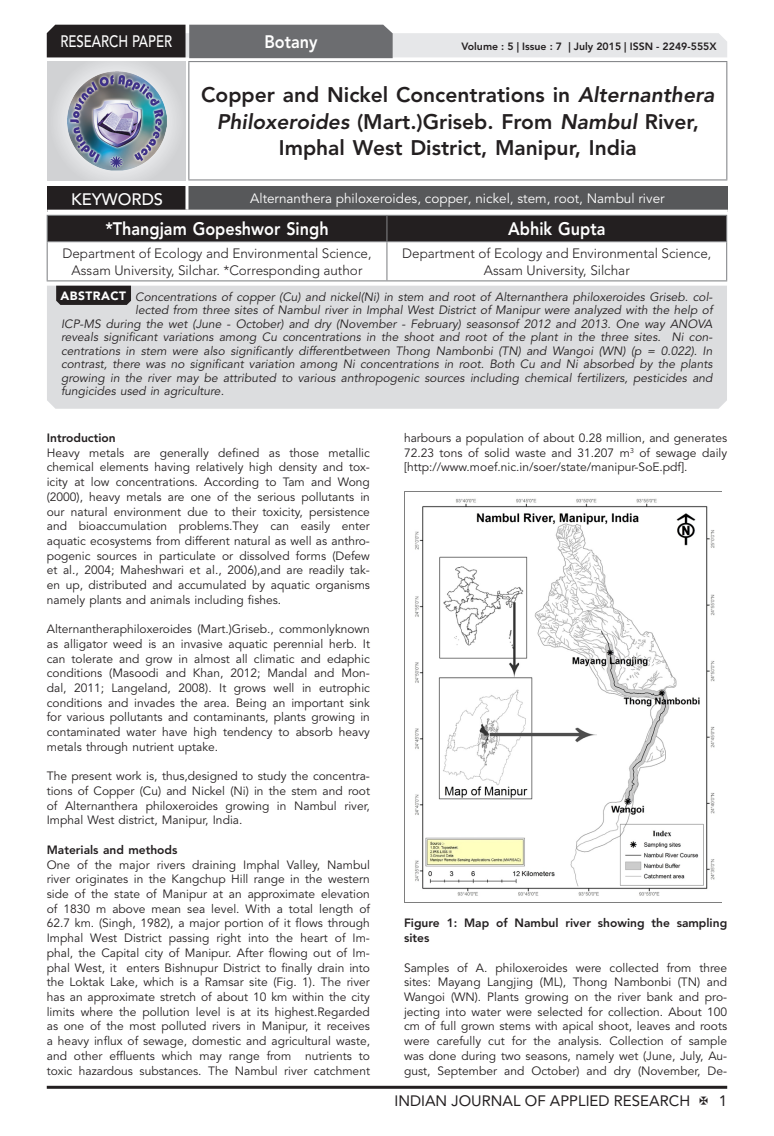
<style>
.page{position:relative;width:774px;height:1136px;background:#fff}
.page>*{position:absolute;margin:0;border:0;box-sizing:border-box;transform-origin:0 0}
.IJAR_Articles_Head{font:800 21px/26.2px "Avenir LT Std";color:#231f20;text-align:center}
.IJAR_Author_Name{font:800 18px "Avenir LT Std";color:#fff;scale:.9 1}
.IJAR_Address{font:500 16.5px "Avenir LT Std";color:#fff;scale:.8 1}
.IJAR_Address-2{font:500 16.5px "Avenir LT Std";color:#fff}
.t1{font:15px "Avenir LT Std";color:#231f20}
.IJAR_Address-3{font:300 13.5px/16.2px "Avenir LT Std";color:#231f20;text-align:center}
.IJAR_Address-4{font:13.5px "Avenir LT Std";color:#fff}
.IJAR_Body_Text{font:12px/14.7px "Avenir LT Std";color:#231f20;text-align:justify}
.IJAR_Body_Text-2{font:italic 12px "Avenir LT Std";color:#231f20}
.IJAR_Bold{font:800 12px/14.7px "Avenir LT Std";color:#231f20}
.t2{font:900 12px "Avenir LT Std";letter-spacing:.04em;color:#fff}
.t3{font:800 10.5px "Avenir LT Std";color:#231f20}
.s1{font-style:italic}
</style>
<div class="page">
<hr style="left:47px;top:1085px;width:680px;height:3px;background:#231f20">
<div style="left:48px;top:62px;width:137px;height:118px;background:linear-gradient(to right,#d9dadc,#d8d9db)"></div>
<img style="left:68px;top:71px;width:99px;height:100px">
<svg style="left:47px;top:25px;width:680px;height:33px;background:#9e9e9f"></svg>
<hr style="left:188px;top:61px;width:539px;height:1px;background:#808285">
<hr style="left:188px;top:62px;width:1px;height:117px;background:#808285">
<hr style="left:726px;top:62px;width:1px;height:117px;background:#808285">
<hr style="left:188px;top:179px;width:539px;height:1px;background:#808285">
<div style="left:47px;top:215px;width:680px;height:26px;background:#231f20"></div>
<hr style="left:47px;top:241px;width:340px;height:1px;background:#808285">
<hr style="left:47px;top:242px;width:1px;height:38px;background:#808285">
<hr style="left:387px;top:241px;width:340px;height:1px;background:#808285">
<hr style="left:386px;top:242px;width:1px;height:38px;background:#808285">
<hr style="left:726px;top:242px;width:1px;height:38px;background:#808285">
<hr style="left:47px;top:280px;width:340px;height:1px;background:#808285">
<hr style="left:387px;top:280px;width:340px;height:1px;background:#808285">
<div style="left:47px;top:186px;width:140px;height:25px;background:#231f20"></div>
<div style="left:187px;top:186px;width:541px;height:25px;background:#57585a"></div>
<hr style="left:185px;top:186px;width:3px;height:24px;background:#fff">
<hr style="left:47px;top:210px;width:140px;height:3px;background:#fff">
<hr style="left:187px;top:210px;width:541px;height:3px;background:#fff">
<div style="left:47px;top:285px;width:680px;height:124px;background:#dcdddf"></div>
<svg style="left:56px;top:285px;width:75px;height:20px"></svg>
<img style="left:405px;top:491px;width:317px;height:405px">
<h3 class="IJAR_Address" style="left:60px;top:32px;width:141px">RESEARCH PAPER</h3>
<p class="IJAR_Author_Name" style="left:264px;top:31px;width:60px">Botany</p>
<p class="t3" style="left:461px;top:41px;width:257px">Volume : 5 | Issue : 7 | July 2015 | ISSN - 2249-555X</p>
<p class="IJAR_Articles_Head" style="left:201px;top:82px;width:515px">Copper and Nickel Concentrations in <span class="s1">Alternanthera<br>Philoxeroides</span> (Mart.)Griseb. From <span class="s1">Nambul</span> River,<br>Imphal West District, Manipur, India</p>
<p class="IJAR_Address-2" style="left:71px;top:189px;width:94px">KEYWORDS</p>
<p class="IJAR_Address-4" style="left:250px;top:190px;width:416px">Alternanthera philoxeroides, copper, nickel, stem, root, Nambul river</p>
<p class="IJAR_Author_Name" style="left:105px;top:218px;width:249px">*Thangjam Gopeshwor Singh</p>
<p class="IJAR_Author_Name" style="left:508px;top:218px;width:110px">Abhik Gupta</p>
<p class="IJAR_Address-3" style="left:62px;top:245px;width:311px">Department of Ecology and Environmental Science,<br>Assam University, Silchar. *Corresponding author</p>
<p class="IJAR_Address-3" style="left:402px;top:245px;width:311px">Department of Ecology and Environmental Science,<br>Assam University, Silchar</p>
<p class="t2" style="left:60px;top:289px;width:67px">ABSTRACT</p>
<p class="IJAR_Body_Text-2" style="left:135px;top:290px;width:579px">Concentrations of copper (Cu) and nickel(Ni) in stem and root of Alternanthera philoxeroides Griseb. col-</p>
<p class="IJAR_Body_Text-2" style="left:135px;top:303px;width:579px">lected from three sites of Nambul river in Imphal West District of Manipur were analyzed with the help of</p>
<p class="IJAR_Body_Text-2" style="left:61px;top:317px;width:653px">ICP-MS during the wet (June - October) and dry (November - February) seasonsof 2012 and 2013. One way ANOVA</p>
<p class="IJAR_Body_Text-2" style="left:61px;top:330px;width:653px">reveals significant variations among Cu concentrations in the shoot and root of the plant in the three sites. Ni con-</p>
<p class="IJAR_Body_Text-2" style="left:61px;top:344px;width:653px">centrations in stem were also significantly differentbetween Thong Nambonbi (TN) and Wangoi (WN) (p = 0.022). In</p>
<p class="IJAR_Body_Text-2" style="left:61px;top:357px;width:653px">contrast, there was no significant variation among Ni concentrations in root. Both Cu and Ni absorbed by the plants</p>
<p class="IJAR_Body_Text-2" style="left:61px;top:371px;width:653px">growing in the river may be attributed to various anthropogenic sources including chemical fertilizers, pesticides and</p>
<p class="IJAR_Body_Text-2" style="left:61px;top:384px;width:164px">fungicides used in agriculture.</p>
<p class="IJAR_Bold" style="left:47px;top:430px;width:70px">Introduction</p>
<p class="IJAR_Body_Text" style="left:47px;top:445px;width:325px">Heavy metals are generally defined as those metallic chemical elements having relatively high density and tox&shy;icity at low concentrations. According to Tam and Wong (2000), heavy metals are one of the serious pollutants in our natural environment due to their toxicity, persistence and bioaccumulation problems.They can easily enter aquatic ecosystems from different natural as well as anthro&shy;pogenic sources in particulate or dissolved forms (Defew et al., 2004; Maheshwari et al., 2006),and are readily tak&shy;en up, distributed and accumulated by aquatic organisms namely plants and animals including fishes.</p>
<p class="IJAR_Body_Text" style="left:47px;top:622px;width:325px">Alternantheraphiloxeroides (Mart.)Griseb., commonlyknown as alligator weed is an invasive aquatic perennial herb. It can tolerate and grow in almost all climatic and edaphic conditions (Masoodi and Khan, 2012; Mandal and Mon&shy;dal, 2011; Langeland, 2008). It grows well in eutrophic conditions and invades the area. Being an important sink for various pollutants and contaminants, plants growing in contaminated water have high tendency to absorb heavy metals through nutrient uptake.</p>
<p class="IJAR_Body_Text" style="left:47px;top:769px;width:325px">The present work is, thus,designed to study the concentra&shy;tions of Copper (Cu) and Nickel (Ni) in the stem and root of Alternanthera philoxeroides growing in Nambul river, Imphal West district, Manipur, India.</p>
<p class="IJAR_Bold" style="left:47px;top:842px;width:132px">Materials and methods</p>
<p class="IJAR_Body_Text" style="left:47px;top:857px;width:325px">One of the major rivers draining Imphal Valley, Nambul river originates in the Kangchup Hill range in the western side of the state of Manipur at an approximate elevation of 1830 m above mean sea level. With a total length of 62.7 km. (Singh, 1982), a major portion of it flows through Imphal West District passing right into the heart of Im&shy;phal, the Capital city of Manipur. After flowing out of Im&shy;phal West, it enters Bishnupur District to finally drain into the Loktak Lake, which is a Ramsar site (Fig. 1). The river has an approximate stretch of about 10 km within the city limits where the pollution level is at its highest.Regarded as one of the most polluted rivers in Manipur, it receives a heavy influx of sewage, domestic and agricultural waste, and other effluents which may range from nutrients to toxic hazardous substances. The Nambul river catchment</p>
<p class="IJAR_Body_Text" style="left:404px;top:431px;width:325px">harbours a population of about 0.28 million, and generates 72.23 tons of solid waste and 31.207 m<sup>3</sup> of sewage daily [http://www.moef.nic.in/soer/state/manipur-SoE.pdf].</p>
<p class="IJAR_Bold" style="left:404px;top:915px;width:325px">Figure 1: Map of Nambul river showing the sampling sites</p>
<p class="IJAR_Body_Text" style="left:404px;top:960px;width:325px">Samples of A. philoxeroides were collected from three sites: Mayang Langjing (ML), Thong Nambonbi (TN) and Wangoi (WN). Plants growing on the river bank and pro&shy;jecting into water were selected for collection. About 100 cm of full grown stems with apical shoot, leaves and roots were carefully cut for the analysis. Collection of sample was done during two seasons, namely wet (June, July, Au&shy;gust, September and October) and dry (November, De-</p>
<p class="t1" style="left:394px;top:1091px;width:297px">INDIAN JOURNAL OF APPLIED RESEARCH</p>
<p class="t1" style="left:719px;top:1091px;width:10px">1</p>
</div>
